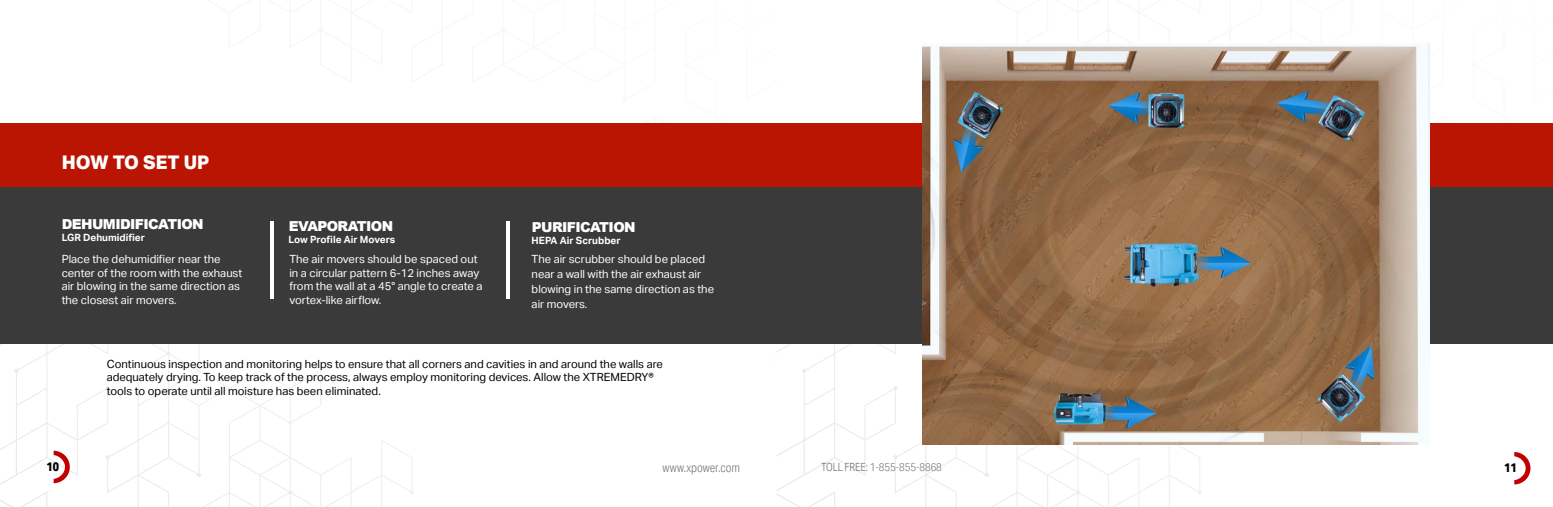
<style>
.page{position:relative;width:1553px;height:507px;background:#fff}
.page>*{position:absolute;margin:0;border:0;box-sizing:border-box;transform-origin:0 0}
.t1{font:800 18.75px "Aktiv Grotesk";color:#fff}
.t2{font:900 13.75px "Arial";letter-spacing:-.045em;color:#fff}
.t3{font:300 12.5px "Aktiv Grotesk Cd";color:#707171}
.t4{font:800 12.5px "Aktiv Grotesk Cd";color:#000}
.t5{font:11.25px/13.5px "Aktiv Grotesk";color:#fff}
.t6{font:11.25px/13.5px "Aktiv Grotesk";color:#000}
.t7{font:300 11.25px "Aktiv Grotesk Cd";color:#707171}
.t8{font:700 10px "Aktiv Grotesk";color:#fff}
</style>
<div class="page">
<svg style="left:54px;top:450px;width:16px;height:32px"></svg>
<svg style="left:1514px;top:452px;width:16px;height:32px"></svg>
<div style="left:0;top:123px;width:1552px;height:220px;background:#ba1502"></div>
<div style="left:0;top:187px;width:1552px;height:156px;background:#3a3a3a"></div>
<img style="left:922px;top:43px;width:507px;height:400px">
<hr style="left:506px;top:221px;width:3px;height:77px;background:#fff">
<hr style="left:270px;top:221px;width:3px;height:77px;background:#fff">
<h1 class="t1" style="left:62px;top:151px;width:149px">HOW TO SET UP</h1>
<p class="t2" style="left:62px;top:214px;width:143px">DEHUMIDIFICATION</p>
<p class="t8" style="left:62px;top:231px;width:85px">LGR Dehumidifier</p>
<p class="t2" style="left:289px;top:216px;width:106px">EVAPORATION</p>
<p class="t8" style="left:288px;top:233px;width:108px">Low Profile Air Movers</p>
<p class="t2" style="left:532px;top:216px;width:105px">PURIFICATION</p>
<p class="t8" style="left:531px;top:234px;width:90px">HEPA Air Scrubber</p>
<p class="t5" style="left:62px;top:252px;width:182px">Place the dehumidifier near the center of the room with the exhaust air blowing in the same direction as the closest air movers.</p>
<p class="t5" style="left:289px;top:252px;width:195px">The air movers should be spaced out in a circular pattern 6-12 inches away from the wall at a 45° angle to create a vortex-like airflow.</p>
<p class="t5" style="left:531px;top:252px;width:184px;line-height:15px">The air scrubber should be placed near a wall with the air exhaust air blowing in the same direction as the air movers.</p>
<p class="t6" style="left:107px;top:357px;width:558px">Continuous inspection and monitoring helps to ensure that all corners and cavities in and around the walls are adequately drying. To keep track of the process, always employ monitoring devices. Allow the XTREMEDRY® tools to operate until all moisture has been eliminated.</p>
<p class="t4" style="left:46px;top:458px;width:14px">10</p>
<p class="t3" style="left:662px;top:460px;width:79px">www.xpower.com</p>
<p class="t7" style="left:821px;top:460px;width:122px">TOLL FREE: 1-855-855-8868</p>
<p class="t4" style="left:1504px;top:459px;width:14px">11</p>
</div>
